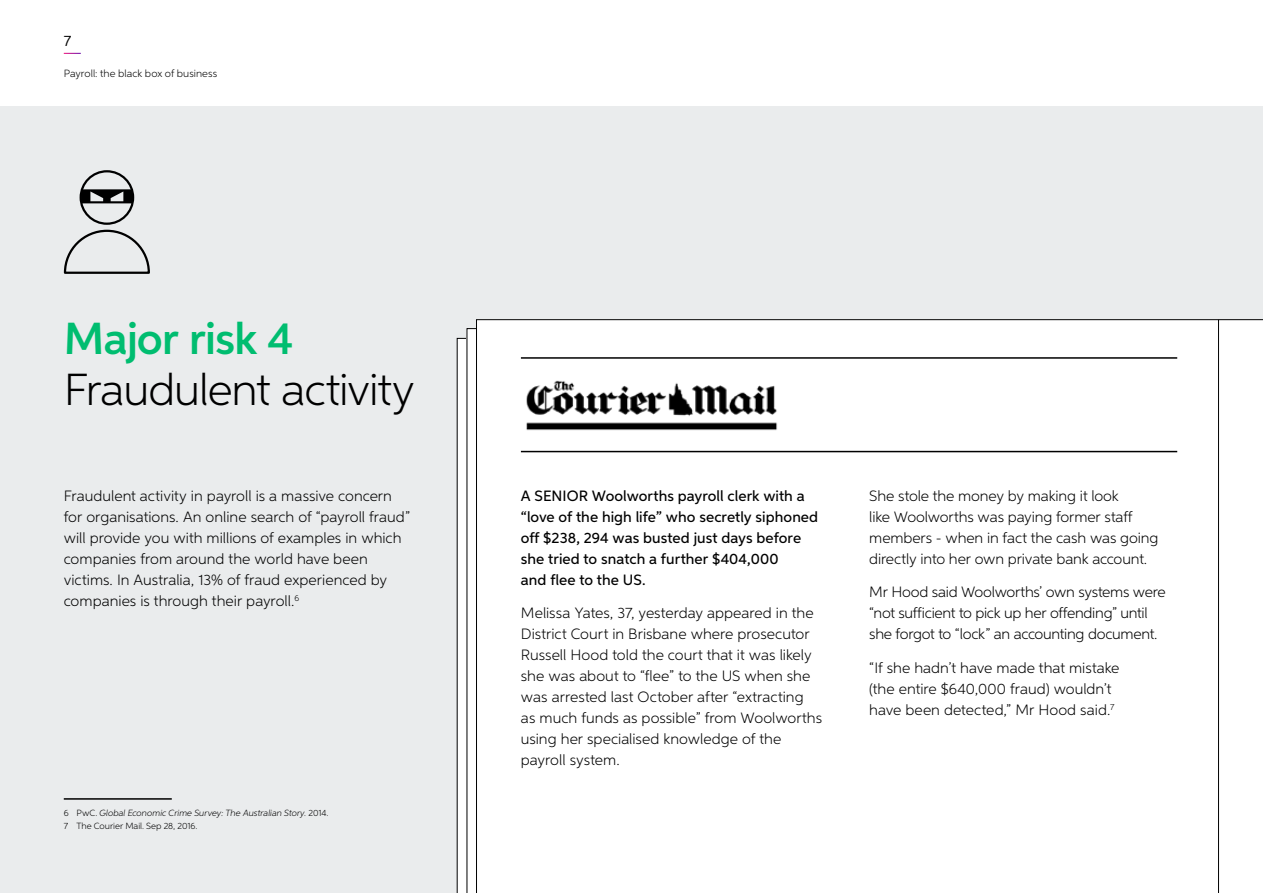
<style>
.page{position:relative;width:1263px;height:893px;background:#fff}
.page>*{position:absolute;margin:0;border:0;box-sizing:border-box;transform-origin:0 0}
.t1{font:300 45px "Neutro MYOB";letter-spacing:-.02em;color:#000}
.t2{font:600 45px "Neutro MYOB";letter-spacing:-.015em;color:#00bd70}
.t3{font:300 15px/21px "Neutro MYOB";color:#000}
.t4{font:500 15px/21px "Neutro MYOB";letter-spacing:.005em;color:#000}
.t5{font:300 15px/21px "Neutro MYOB";letter-spacing:-.02em;color:#000}
.t6{font:15px "Neutro MYOB";color:#000}
.t7{font:300 10.5px "Neutro MYOB";letter-spacing:.005em;color:#000}
.t8{font:italic 300 9px/12.8px "Neutro MYOB";color:#000}
.s1{font-style:normal}
</style>
<div class="page">
<div style="left:0;top:106px;width:1263px;height:787px;background:#eaeced"></div>
<svg style="left:64px;top:53px;width:17px;height:1px"></svg>
<hr style="left:1199px;top:0;width:64px;height:1px;background:#bcbec0">
<hr style="left:806px;top:0;width:43px;height:1px;background:#bcbec0">
<hr style="left:414px;top:0;width:42px;height:1px;background:#bcbec0">
<hr style="left:0;top:0;width:64px;height:1px;background:#bcbec0">
<hr style="left:0;top:489px;width:1px;height:64px;background:#bcbec0">
<hr style="left:0;top:829px;width:1px;height:64px;background:#bcbec0">
<hr style="left:0;top:106px;width:1px;height:64px;background:#bcbec0">
<hr style="left:0;top:170px;width:1px;height:149px;background:#bcbec0">
<hr style="left:0;top:319px;width:1px;height:170px;background:#bcbec0">
<hr style="left:0;top:72px;width:1px;height:35px;background:#bcbec0">
<hr style="left:0;top:27px;width:1px;height:50px;background:#bcbec0">
<hr style="left:0;top:0;width:1px;height:34px;background:#bcbec0">
<div style="left:1219px;top:319px;width:44px;height:574px;background:#fff"></div>
<div style="left:476px;top:319px;width:743px;height:574px;background:#fff"></div>
<img style="left:521px;top:375px;width:263px;height:60px">
<svg style="left:63px;top:170px;width:87px;height:104px"></svg>
<hr style="left:521px;top:357px;width:656px;height:2px;background:#000">
<hr style="left:521px;top:451px;width:656px;height:1px;background:#000">
<hr style="left:64px;top:798px;width:108px;height:2px;background:#000">
<p class="t6" style="left:64px;top:31px;width:9px">7</p>
<p class="t7" style="left:64px;top:67px;width:155px">Payroll: the black box of business</p>
<h1 class="t2" style="left:64px;top:311px;width:231px">Major risk 4</h1>
<h1 class="t1" style="left:64px;top:362px;width:353px">Fraudulent activity</h1>
<p class="t3" style="left:64px;top:485px;width:348px">Fraudulent activity in payroll is a massive concern for organisations. An online search of “payroll fraud” will provide you with millions of examples in which companies from around the world have been victims. In Australia, 13% of fraud experienced by companies is through their payroll.<sup>6</sup></p>
<p class="t4" style="left:521px;top:485px;width:299px">A SENIOR Woolworths payroll clerk with a “love of the high life” who secretly siphoned off $238, 294 was busted just days before she tried to snatch a further $404,000<br>and flee to the US.</p>
<p class="t3" style="left:521px;top:602px;width:303px">Melissa Yates, 37, yesterday appeared in the District Court in Brisbane where prosecutor Russell Hood told the court that it was likely she was about to “flee” to the US when she was arrested last October after “extracting<br>as much funds as possible” from Woolworths using her specialised knowledge of the payroll system.</p>
<p class="t8" style="left:64px;top:807px;width:266px"><span class="s1">6 PwC.</span> Global Economic Crime Survey: The Australian Story. <span class="s1">2014.<br>7 The Courier Mail. Sep 28, 2016.</span></p>
<p class="t3" style="left:869px;top:485px;width:291px">She stole the money by making it look<br>like Woolworths was paying former staff members - when in fact the cash was going directly into her own private bank account.</p>
<p class="t5" style="left:869px;top:581px;width:298px">Mr Hood said Woolworths’ own systems were “not sufficient to pick up her offending” until she forgot to “lock” an accounting document.</p>
<p class="t3" style="left:869px;top:657px;width:252px">“If she hadn’t have made that mistake (the entire $640,000 fraud) wouldn’t have been detected,” Mr Hood said.<sup>7</sup></p>
</div>
